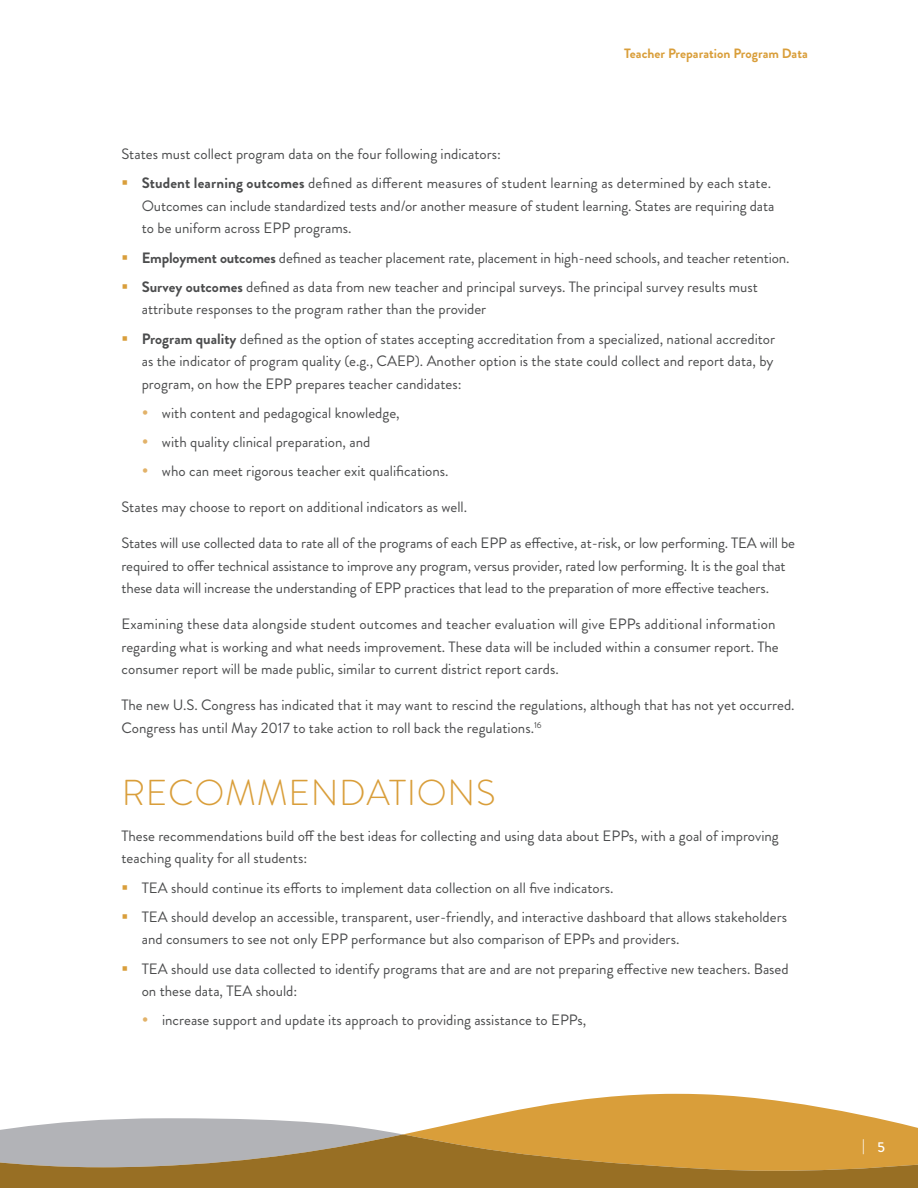
<style>
.page{position:relative;width:918px;height:1188px;background:#fff}
.page>*{position:absolute;margin:0;border:0;box-sizing:border-box;transform-origin:0 0}
.t1{font:300 36px "Brandon Grotesque";letter-spacing:.02em;color:#d99e3a}
.t2{font:15px/29.2px "Brandon Grotesque";color:#4b4c4d}
.t3{font:500 14.25px "Brandon Grotesque";color:#fff}
.t4{font:700 13.5px "Brandon Grotesque";color:#d99e3a}
.s1{font-weight:700}
</style>
<div class="page">
<svg style="left:0;top:1094px;width:918px;height:40px"></svg>
<svg style="left:0;top:1134px;width:918px;height:54px;background:#af8a48"></svg>
<p class="t4" style="left:624px;top:44px;width:185px">Teacher Preparation Program Data</p>
<p class="t2" style="left:142px;top:139px;width:631px;text-indent:-20px">States must collect program data on the four following indicators:<br><span class="s1">Student learning outcomes</span> defined as different measures of student learning as determined by each state.</p>
<p class="t2" style="left:142px;top:195px;width:634px;line-height:22.5px">Outcomes can include standardized tests and/or another measure of student learning. States are requiring data to be uniform across EPP programs.</p>
<p class="t2" style="left:142px;top:243px;width:649px"><span class="s1">Employment outcomes</span> defined as teacher placement rate, placement in high-need schools, and teacher retention.<br><span class="s1">Survey outcomes</span> defined as data from new teacher and principal surveys. The principal survey results must</p>
<p class="t2" style="left:142px;top:295px;width:635px">attribute responses to the program rather than the provider<br><span class="s1">Program quality</span> defined as the option of states accepting accreditation from a specialized, national accreditor</p>
<p class="t2" style="left:142px;top:350px;width:633px;line-height:22.5px">as the indicator of program quality (e.g., CAEP). Another option is the state could collect and report data, by program, on how the EPP prepares teacher candidates:</p>
<p class="t2" style="left:162px;top:398px;width:288px">with content and pedagogical knowledge,<br>with quality clinical preparation, and<br>who can meet rigorous teacher exit qualifications.</p>
<p class="t2" style="left:121px;top:493px;width:347px">States may choose to report on additional indicators as well.</p>
<p class="t2" style="left:121px;top:532px;width:675px;line-height:22.5px">States will use collected data to rate all of the programs of each EPP as effective, at-risk, or low performing. TEA will be required to offer technical assistance to improve any program, versus provider, rated low performing. It is the goal that these data will increase the understanding of EPP practices that lead to the preparation of more effective teachers.</p>
<p class="t2" style="left:121px;top:613px;width:659px;line-height:22.5px">Examining these data alongside student outcomes and teacher evaluation will give EPPs additional information regarding what is working and what needs improvement. These data will be included within a consumer report. The consumer report will be made public, similar to current district report cards.</p>
<p class="t2" style="left:121px;top:694px;width:675px;line-height:22.5px">The new U.S. Congress has indicated that it may want to rescind the regulations, although that has not yet occurred.<br>Congress has until May 2017 to take action to roll back the regulations.<sup>16</sup></p>
<h1 class="t1" style="left:122px;top:768px;width:375px">RECOMMENDATIONS</h1>
<p class="t2" style="left:122px;top:825px;width:659px;line-height:22.5px">These recommendations build off the best ideas for collecting and using data about EPPs, with a goal of improving teaching quality for all students:</p>
<p class="t2" style="left:142px;top:873px;width:647px">TEA should continue its efforts to implement data collection on all five indicators.<br>TEA should develop an accessible, transparent, user-friendly, and interactive dashboard that allows stakeholders</p>
<p class="t2" style="left:142px;top:925px;width:648px">and consumers to see not only EPP performance but also comparison of EPPs and providers.<br>TEA should use data collected to identify programs that are and are not preparing effective new teachers. Based</p>
<p class="t2" style="left:162px;top:976px;width:426px;text-indent:-20px">on these data, TEA should:<br>increase support and update its approach to providing assistance to EPPs,</p>
<p class="t3" style="left:862px;top:1136px;width:24px">| 5</p>
</div>
